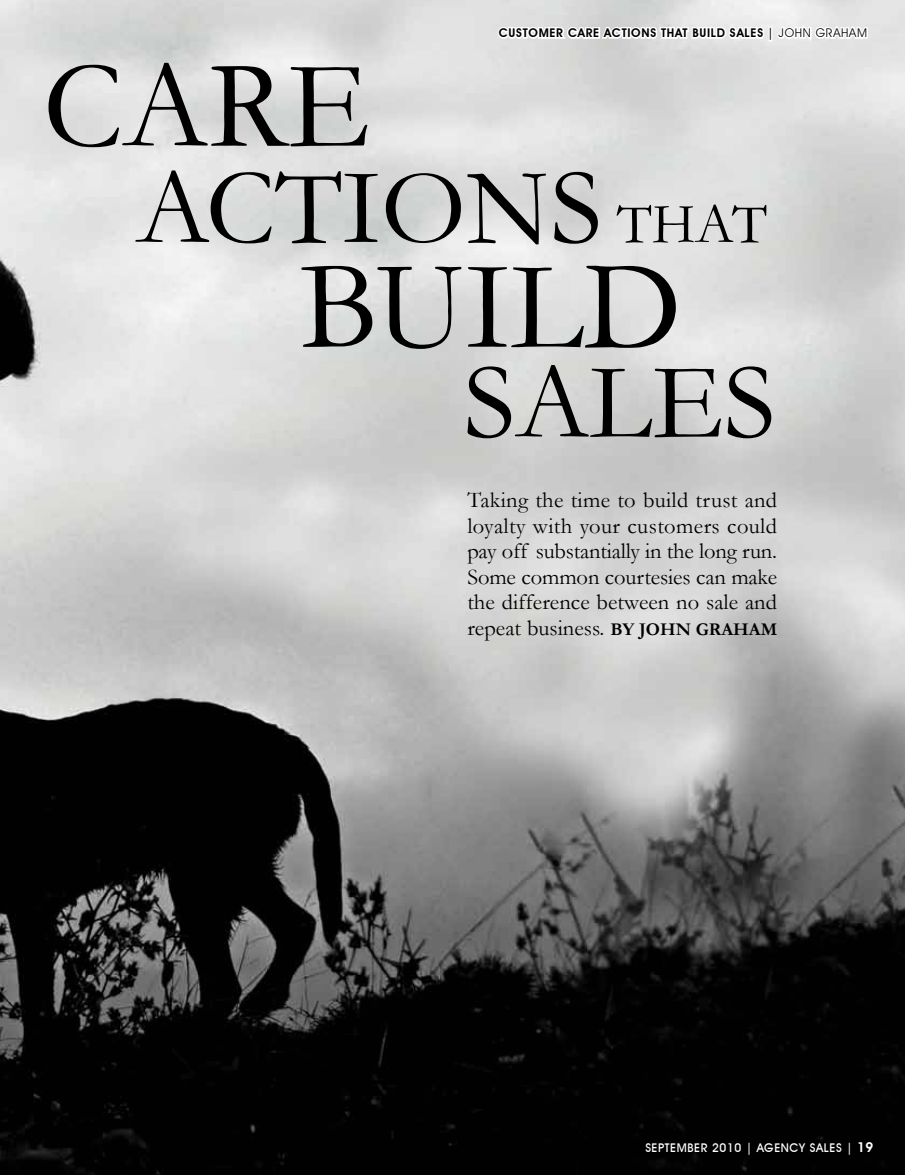
<style>
.page{position:relative;width:905px;height:1175px;background:#fff}
.page>*{position:absolute;margin:0;border:0;box-sizing:border-box;transform-origin:0 0}
.t1{font:127.5px "Garamond";color:#000}
.t2{font:126.15px "Garamond";color:#000}
.t3{font:109.05px "Garamond";color:#000}
.t4{font:22.5px/25.5px "Garamond";color:#000;text-align:justify}
.t5{font:600 12px "Avant Garde IT Cby BT";letter-spacing:.06em;color:#000}
.t6{font:500 12px "Avant Garde IT Cby BT";letter-spacing:.05em;color:#fff}
.s1{font-weight:500}
.s2{font-weight:400}
.s3{font-size:57px}
.s4{font-weight:700;font-size:18px}
.s5{font-weight:600;font-size:13.5px}
</style>
<div class="page">
<img style="left:0;top:0;width:904px;height:1174px">
<svg style="left:495px;top:13px;width:271px;height:31px"></svg>
<div style="left:768px;top:26px;width:4px;height:15px;border:3px solid #fff"></div>
<svg style="left:775px;top:14px;width:94px;height:33px"></svg>
<p class="t5" style="left:499px;top:26px;width:369px">CUSTOMER CARE ACTIONS THAT BUILD SALES <span class="s1">|</span> <span class="s2">JOHN GRAHAM</span></p>
<h2 class="t2" style="left:43px;top:21px;width:329px">Care</h2>
<h3 class="t3" style="left:136px;top:134px;width:632px">Actions <span class="s3">That</span></h3>
<h1 class="t1" style="left:300px;top:221px;width:383px">Build</h1>
<h3 class="t3" style="left:463px;top:329px;width:314px">Sales</h3>
<p class="t4" style="left:467px;top:486px;width:311px">Taking the time to build trust and loyalty with your customers could pay off substantially in the long run.<br>Some common courtesies can make the difference between no sale and repeat business. <span class="s4">BY JOHN GRAHAM</span></p>
<p class="t6" style="left:645px;top:1140px;width:230px">SEPTEMBER 2010 | AGENCY SALES | <span class="s5">19</span></p>
</div>
